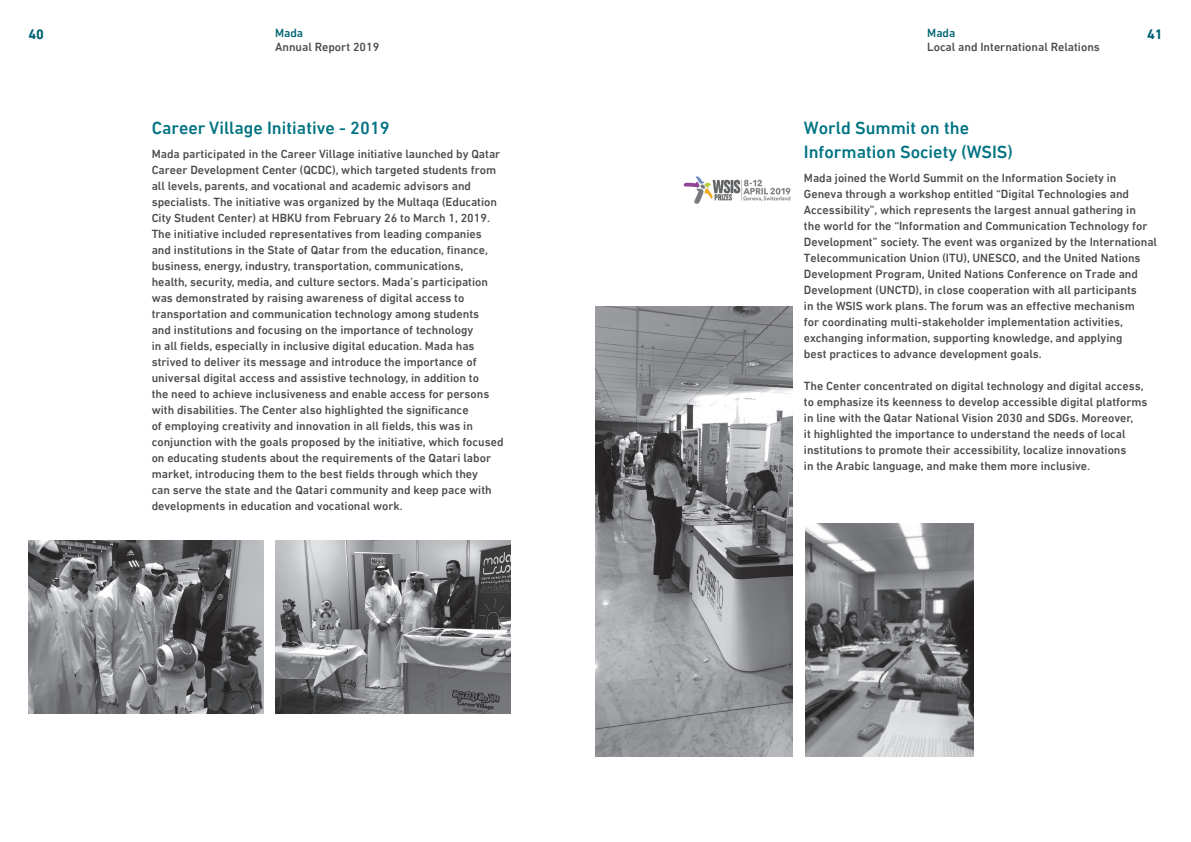
<style>
.page{position:relative;width:1191px;height:842px;background:#fff}
.page>*{position:absolute;margin:0;border:0;box-sizing:border-box;transform-origin:0 0}
.t1{font:500 18px/24px "DIN Next LT Arabic";color:#007382}
.t2{font:700 14px "DIN Next LT Arabic";color:#006372}
.t3{font:500 12px/16px "DIN Next LT Arabic";color:#4b4c4d}
.t4{font:500 12px "DIN Next LT Arabic";color:#006372}
</style>
<div class="page">
<img style="left:28px;top:540px;width:236px;height:174px">
<img style="left:275px;top:540px;width:235px;height:174px">
<img style="left:683px;top:176px;width:108px;height:28px">
<img style="left:595px;top:306px;width:197px;height:451px">
<img style="left:805px;top:524px;width:169px;height:233px">
<p class="t2" style="left:28px;top:26px;width:17px">40</p>
<p class="t4" style="left:275px;top:26px;width:30px">Mada</p>
<p class="t3" style="left:275px;top:39px;width:106px">Annual Report 2019</p>
<h1 class="t1" style="left:152px;top:116px;width:239px">Career Village Initiative - 2019</h1>
<p class="t3" style="left:152px;top:146px;width:353px">Mada participated in the Career Village initiative launched by Qatar Career Development Center (QCDC), which targeted students from all levels, parents, and vocational and academic advisors and specialists. The initiative was organized by the Multaqa (Education City Student Center) at HBKU from February 26 to March 1, 2019.<br>The initiative included representatives from leading companies and institutions in the State of Qatar from the education, finance, business, energy, industry, transportation, communications,<br>health, security, media, and culture sectors. Mada’s participation was demonstrated by raising awareness of digital access to transportation and communication technology among students<br>and institutions and focusing on the importance of technology<br>in all fields, especially in inclusive digital education. Mada has strived to deliver its message and introduce the importance of universal digital access and assistive technology, in addition to<br>the need to achieve inclusiveness and enable access for persons with disabilities. The Center also highlighted the significance<br>of employing creativity and innovation in all fields, this was in conjunction with the goals proposed by the initiative, which focused on educating students about the requirements of the Qatari labor market, introducing them to the best fields through which they<br>can serve the state and the Qatari community and keep pace with developments in education and vocational work.</p>
<p class="t4" style="left:927px;top:26px;width:30px">Mada</p>
<p class="t3" style="left:927px;top:39px;width:174px">Local and International Relations</p>
<p class="t2" style="left:1147px;top:26px;width:17px">41</p>
<h1 class="t1" style="left:804px;top:116px;width:210px">World Summit on the<br>Information Society (WSIS)</h1>
<p class="t3" style="left:804px;top:170px;width:355px">Mada joined the World Summit on the Information Society in Geneva through a workshop entitled “Digital Technologies and Accessibility”, which represents the largest annual gathering in<br>the world for the “Information and Communication Technology for Development” society. The event was organized by the International Telecommunication Union (ITU), UNESCO, and the United Nations Development Program, United Nations Conference on Trade and Development (UNCTD), in close cooperation with all participants<br>in the WSIS work plans. The forum was an effective mechanism<br>for coordinating multi-stakeholder implementation activities, exchanging information, supporting knowledge, and applying<br>best practices to advance development goals.</p>
<p class="t3" style="left:804px;top:378px;width:345px">The Center concentrated on digital technology and digital access, to emphasize its keenness to develop accessible digital platforms in line with the Qatar National Vision 2030 and SDGs. Moreover,<br>it highlighted the importance to understand the needs of local institutions to promote their accessibility, localize innovations<br>in the Arabic language, and make them more inclusive.</p>
</div>
